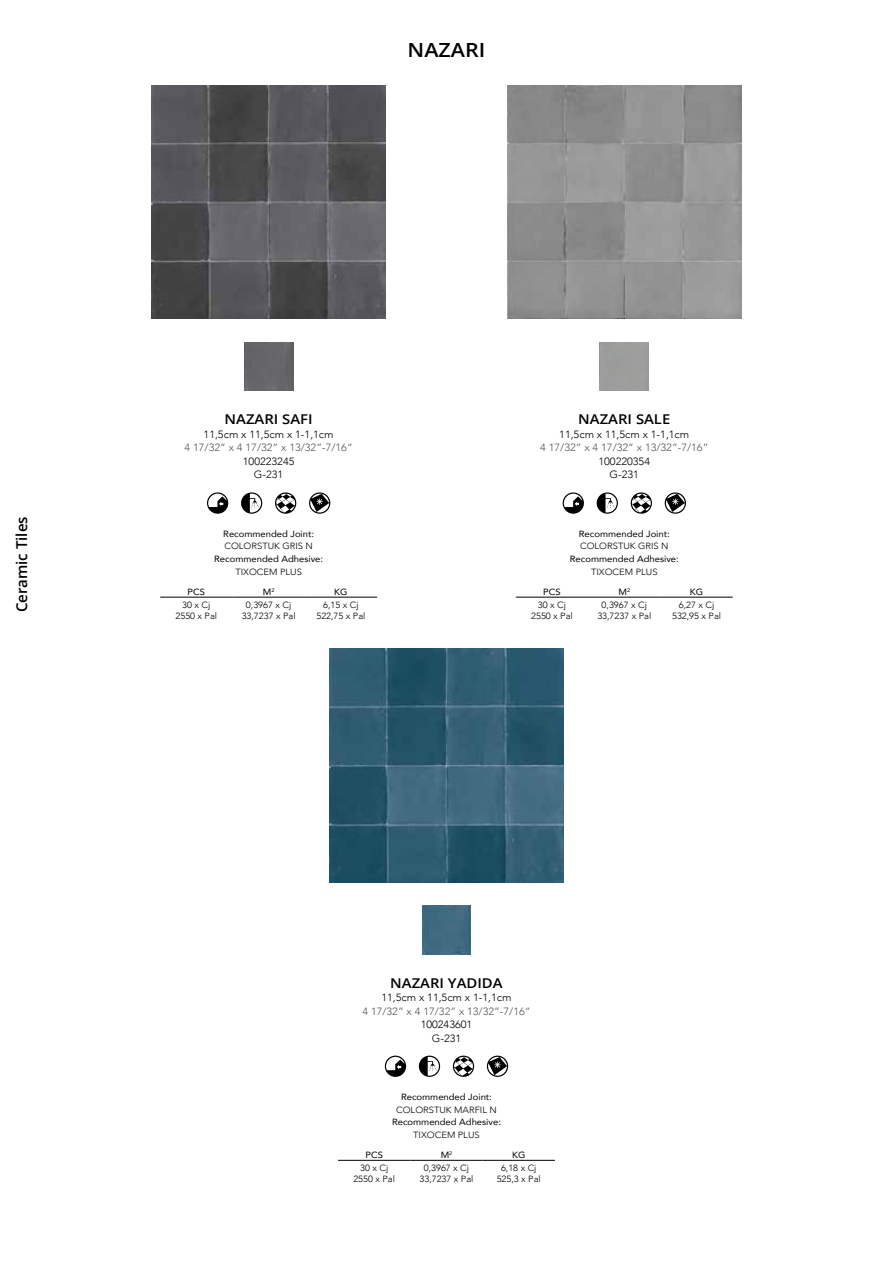
<style>
.page{position:relative;width:893px;height:1263px;background:#fff}
.page>*{position:absolute;margin:0;border:0;box-sizing:border-box;transform-origin:0 0}
.t1{font:600 19.5px "Open Sans";color:#000;scale:1.1 1}
.t2{font:600 15px "Open Sans";color:#000}
.t3{font:600 13.5px "Open Sans";color:#000;scale:1.1 1}
.t4{font:300 10.5px/13.5px "Avenir";color:#000;text-align:center;scale:1.05 1}
.t5{font:300 10.5px "Avenir";color:#575756;scale:1.05 1}
.t6{font:300 9px/10.8px "Avenir";color:#000;text-align:center;scale:1.05 1}
.t7{font:9px "Avenir";color:#000;scale:1.05 1}
</style>
<div class="page">
<hr style="left:160px;top:597px;width:73px;height:1px;background:#000">
<hr style="left:233px;top:597px;width:72px;height:1px;background:#000">
<hr style="left:305px;top:597px;width:72px;height:1px;background:#000">
<hr style="left:516px;top:597px;width:72px;height:1px;background:#000">
<hr style="left:588px;top:597px;width:72px;height:1px;background:#000">
<hr style="left:660px;top:597px;width:73px;height:1px;background:#000">
<img style="left:152px;top:85px;width:234px;height:234px">
<img style="left:507px;top:85px;width:234px;height:234px">
<svg style="left:241px;top:492px;width:21px;height:22px"></svg>
<svg style="left:207px;top:492px;width:21px;height:22px"></svg>
<svg style="left:309px;top:492px;width:21px;height:22px"></svg>
<svg style="left:275px;top:492px;width:21px;height:22px"></svg>
<svg style="left:597px;top:492px;width:21px;height:22px"></svg>
<svg style="left:563px;top:492px;width:21px;height:22px"></svg>
<svg style="left:665px;top:492px;width:21px;height:22px"></svg>
<svg style="left:631px;top:492px;width:21px;height:22px"></svg>
<div style="left:244px;top:342px;width:49px;height:49px;background:#666669"></div>
<hr style="left:338px;top:1160px;width:72px;height:1px;background:#000">
<hr style="left:410px;top:1160px;width:73px;height:1px;background:#000">
<hr style="left:483px;top:1160px;width:72px;height:1px;background:#000">
<img style="left:330px;top:648px;width:233px;height:234px">
<svg style="left:419px;top:1055px;width:21px;height:22px"></svg>
<svg style="left:385px;top:1055px;width:21px;height:22px"></svg>
<svg style="left:487px;top:1055px;width:21px;height:22px"></svg>
<svg style="left:453px;top:1055px;width:21px;height:22px"></svg>
<div style="left:422px;top:905px;width:49px;height:49px;background:#406a81"></div>
<h2 class="t2" style="left:11px;top:612px;width:97px;rotate:-90deg">Ceramic Tiles</h2>
<h1 class="t1" style="left:408px;top:36px;width:72px">NAZARI</h1>
<h3 class="t3" style="left:225px;top:410px;width:82px">NAZARI SAFI</h3>
<p class="t4" style="left:204px;top:428px;width:125px">11,5cm x 11,5cm x 1-1,1cm</p>
<p class="t5" style="left:185px;top:442px;width:162px">4 17/32” x 4 17/32” x 13/32”-7/16”</p>
<p class="t4" style="left:243px;top:455px;width:51px">100223245<br>G-231</p>
<p class="t7" style="left:223px;top:526px;width:88px">Recommended Joint:</p>
<p class="t6" style="left:224px;top:541px;width:86px">COLORSTUK GRIS N</p>
<p class="t7" style="left:214px;top:552px;width:105px">Recommended Adhesive:</p>
<p class="t6" style="left:235px;top:566px;width:65px">TIXOCEM PLUS</p>
<p class="t7" style="left:188px;top:585px;width:18px">PCS</p>
<p class="t7" style="left:263px;top:585px;width:13px">M<sup>2</sup></p>
<p class="t7" style="left:334px;top:585px;width:14px">KG</p>
<p class="t6" style="left:176px;top:600px;width:41px">30 x Cj<br>2550 x Pal</p>
<p class="t6" style="left:242px;top:600px;width:53px">0,3967 x Cj<br>33,7237 x Pal</p>
<p class="t6" style="left:316px;top:600px;width:48px">6,15 x Cj<br>522,75 x Pal</p>
<h3 class="t3" style="left:578px;top:410px;width:85px">NAZARI SALE</h3>
<p class="t4" style="left:559px;top:428px;width:125px">11,5cm x 11,5cm x 1-1,1cm</p>
<p class="t5" style="left:540px;top:442px;width:162px">4 17/32” x 4 17/32” x 13/32”-7/16”</p>
<p class="t4" style="left:598px;top:455px;width:51px">100220354<br>G-231</p>
<p class="t7" style="left:579px;top:526px;width:88px">Recommended Joint:</p>
<p class="t6" style="left:580px;top:541px;width:86px">COLORSTUK GRIS N</p>
<p class="t7" style="left:570px;top:552px;width:105px">Recommended Adhesive:</p>
<p class="t6" style="left:591px;top:566px;width:65px">TIXOCEM PLUS</p>
<p class="t7" style="left:543px;top:585px;width:18px">PCS</p>
<p class="t7" style="left:618px;top:585px;width:13px">M<sup>2</sup></p>
<p class="t7" style="left:690px;top:585px;width:14px">KG</p>
<p class="t6" style="left:531px;top:600px;width:41px">30 x Cj<br>2550 x Pal</p>
<p class="t6" style="left:597px;top:600px;width:53px">0,3967 x Cj<br>33,7237 x Pal</p>
<p class="t6" style="left:672px;top:600px;width:48px">6,27 x Cj<br>532,95 x Pal</p>
<h3 class="t3" style="left:390px;top:973px;width:104px">NAZARI YADIDA</h3>
<p class="t4" style="left:381px;top:991px;width:125px">11,5cm x 11,5cm x 1-1,1cm</p>
<p class="t5" style="left:362px;top:1005px;width:162px">4 17/32” x 4 17/32” x 13/32”-7/16”</p>
<p class="t4" style="left:421px;top:1018px;width:51px">100243601<br>G-231</p>
<p class="t7" style="left:401px;top:1089px;width:88px">Recommended Joint:</p>
<p class="t6" style="left:396px;top:1104px;width:98px">COLORSTUK MARFIL N</p>
<p class="t7" style="left:392px;top:1115px;width:105px">Recommended Adhesive:</p>
<p class="t6" style="left:413px;top:1129px;width:65px">TIXOCEM PLUS</p>
<p class="t7" style="left:365px;top:1148px;width:18px">PCS</p>
<p class="t7" style="left:441px;top:1148px;width:13px">M<sup>2</sup></p>
<p class="t7" style="left:512px;top:1148px;width:14px">KG</p>
<p class="t6" style="left:353px;top:1163px;width:41px">30 x Cj<br>2550 x Pal</p>
<p class="t6" style="left:419px;top:1163px;width:53px">0,3967 x Cj<br>33,7237 x Pal</p>
<p class="t6" style="left:497px;top:1163px;width:44px">6,18 x Cj<br>525,3 x Pal</p>
</div>
